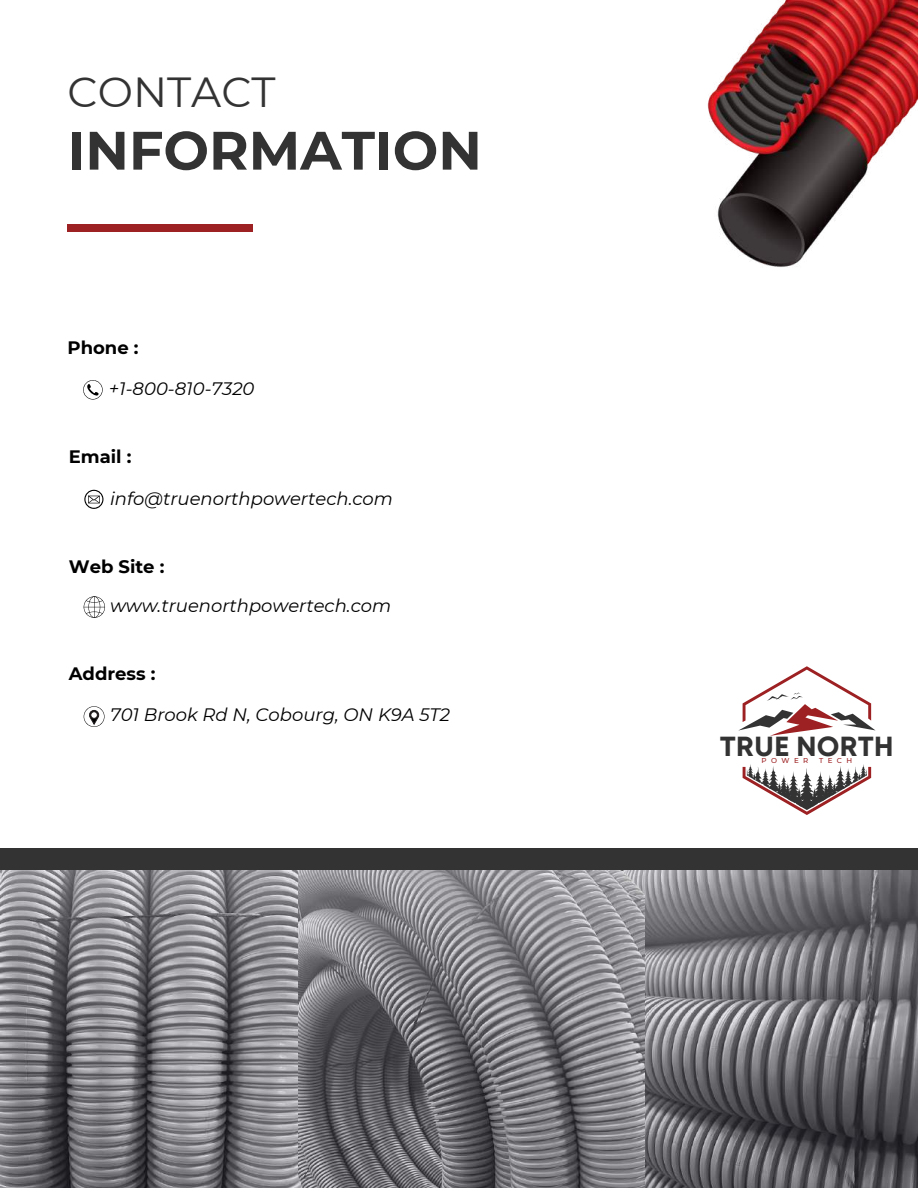
<style>
.page{position:relative;width:918px;height:1188px;background:#fff}
.page>*{position:absolute;margin:0;border:0;box-sizing:border-box;transform-origin:0 0}
.t1{font:700 54px "Montserrat";color:#323332}
.t2{font:42px "Montserrat";color:#323332}
.t3{font:700 27.6px "Mont";color:#323332}
.t4{font:italic 18px "Montserrat";color:#000}
.t5{font:700 18px "Montserrat";color:#000}
.t6{font:500 7.05px "Montserrat";color:#9d2022}
</style>
<div class="page">
<svg style="left:83px;top:380px;width:19px;height:19px"></svg>
<svg style="left:84px;top:596px;width:21px;height:22px"></svg>
<svg style="left:84px;top:706px;width:21px;height:21px"></svg>
<svg style="left:84px;top:490px;width:19px;height:19px"></svg>
<div style="left:68px;top:225px;width:185px;height:7px;background:#9d2022"></div>
<img style="left:707px;top:0;width:211px;height:267px">
<div style="left:0;top:848px;width:918px;height:23px;background:#323332"></div>
<img style="left:644px;top:871px;width:274px;height:317px">
<img style="left:0;top:871px;width:299px;height:317px">
<img style="left:299px;top:871px;width:345px;height:317px">
<svg style="left:738px;top:666px;width:138px;height:149px"></svg>
<h2 class="t2" style="left:68px;top:67px;width:210px">CONTACT</h2>
<h1 class="t1" style="left:68px;top:117px;width:416px">INFORMATION</h1>
<p class="t5" style="left:68px;top:337px;width:73px">Phone :</p>
<p class="t4" style="left:109px;top:378px;width:147px">+1-800-810-7320</p>
<p class="t5" style="left:69px;top:446px;width:64px">Email :</p>
<p class="t4" style="left:110px;top:487px;width:284px">info@truenorthpowertech.com</p>
<p class="t5" style="left:69px;top:555px;width:97px">Web Site :</p>
<p class="t4" style="left:110px;top:594px;width:283px">www.truenorthpowertech.com</p>
<p class="t5" style="left:69px;top:662px;width:88px">Address :</p>
<p class="t4" style="left:110px;top:704px;width:342px">701 Brook Rd N, Cobourg, ON K9A 5T2</p>
<h3 class="t3" style="left:720px;top:736px;width:176px">TRUE NORTH</h3>
<p class="t6" style="left:762px;top:757px;width:17px">P O</p>
<p class="t6" style="left:782px;top:757px;width:19px">W E</p>
<p class="t6" style="left:803px;top:757px;width:7px">R</p>
<p class="t6" style="left:819px;top:757px;width:24px">TEC</p>
<p class="t6" style="left:847px;top:757px;width:7px">H</p>
</div>
